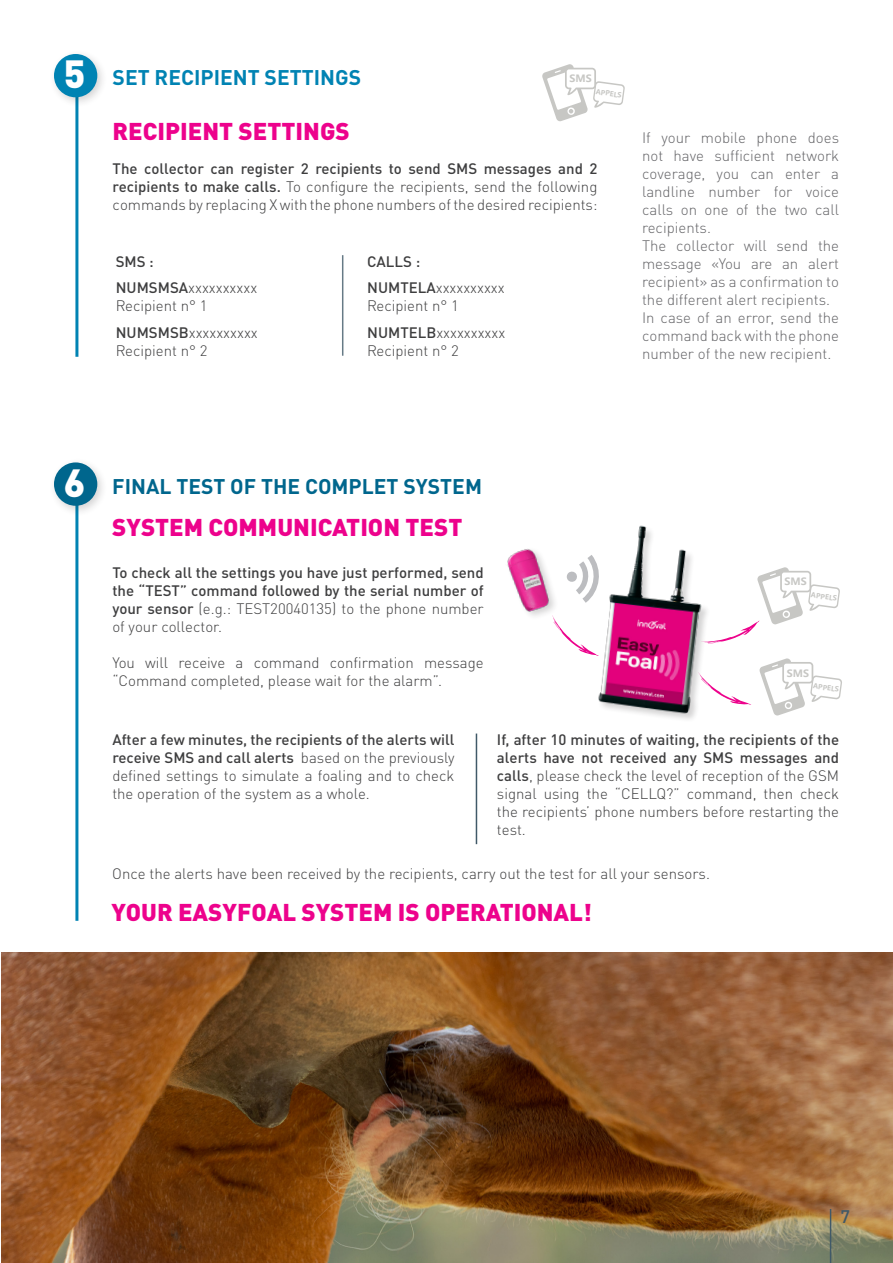
<style>
.page{position:relative;width:893px;height:1263px;background:#fff}
.page>*{position:absolute;margin:0;border:0;box-sizing:border-box;transform-origin:0 0}
.t1{font:900 38.85px "FFDIN Pro";color:#fff}
.t2{font:900 24px "FFDIN Pro";color:#ed028c}
.t3{font:700 21px "FFDIN Pro";color:#00668d}
.t4{font:700 21px "FFDIN Pro";color:#0083b3}
.t5{font:500 18px "FFDIN Pro";color:#405968}
.t6{font:300 15px/18px "FFDIN Pro";color:#3e3e3f}
.t7{font:300 15px/18px "FFDIN Pro";color:#636366;text-align:justify}
.t8{font:500 15px/18px "FFDIN Pro";color:#3e3e3f;text-align:justify}
.t9{font:700 9.9px "Microsoft Ya Hei UI";color:#c7c7c4}
.t10{font:700 6.9px "Microsoft Ya Hei UI";color:#c7c7c4}
.s1{font-weight:500}
.s2{font-weight:300}
</style>
<div class="page">
<img style="left:1px;top:952px;width:892px;height:311px">
<hr style="left:75px;top:85px;width:3px;height:272px;background:#0083b3">
<div style="left:49px;top:49px;width:59px;height:59px;background:#231f20;opacity:.2"></div>
<div style="left:54px;top:54px;width:43px;height:43px;background:#0083b3;border-radius:50%"></div>
<svg style="left:542px;top:64px;width:83px;height:57px"></svg>
<hr style="left:342px;top:255px;width:1px;height:101px;background:#405968">
<hr style="left:830px;top:1209px;width:1px;height:54px;background:#405968">
<hr style="left:75px;top:494px;width:3px;height:427px;background:#0083b3">
<div style="left:49px;top:458px;width:59px;height:58px;background:#231f20;opacity:.2"></div>
<div style="left:54px;top:462px;width:43px;height:44px;background:#00668d;border-radius:50%"></div>
<svg style="left:564px;top:635px;width:28px;height:20px"></svg>
<svg style="left:571px;top:555px;width:21px;height:48px"></svg>
<svg style="left:728px;top:696px;width:23px;height:9px"></svg>
<img style="left:592px;top:525px;width:136px;height:194px">
<img style="left:507px;top:549px;width:64px;height:86px">
<svg style="left:701px;top:567px;width:139px;height:77px"></svg>
<svg style="left:759px;top:658px;width:83px;height:57px"></svg>
<hr style="left:476px;top:733px;width:1px;height:111px;background:#405968">
<p class="t1" style="left:64px;top:41px;width:23px">5</p>
<p class="t4" style="left:113px;top:60px;width:250px">SET RECIPIENT SETTINGS</p>
<p class="t2" style="left:113px;top:110px;width:239px">RECIPIENT SETTINGS</p>
<p class="t9" style="left:569px;top:72px;width:24px">SMS</p>
<p class="t10" style="left:596px;top:87px;width:28px;rotate:8deg">APPELS</p>
<p class="t6" style="left:113px;top:158px;width:486px;text-align:justify"><span class="s1">The collector can register 2 recipients to send SMS messages and 2 recipients to make calls.</span> To configure the recipients, send the following commands by replacing X with the phone numbers of the desired recipients:</p>
<p class="t8" style="left:116px;top:250px;width:40px">SMS :</p>
<p class="t6" style="left:116px;top:277px;width:143px"><span class="s1">NUMSMSA</span>xxxxxxxxxx<br>Recipient n° 1</p>
<p class="t6" style="left:116px;top:322px;width:143px"><span class="s1">NUMSMSB</span>xxxxxxxxxx<br>Recipient n° 2</p>
<p class="t8" style="left:367px;top:250px;width:55px">CALLS :</p>
<p class="t6" style="left:367px;top:277px;width:139px"><span class="s1">NUMTELA</span>xxxxxxxxxx<br>Recipient n° 1</p>
<p class="t6" style="left:367px;top:322px;width:140px"><span class="s1">NUMTELB</span>xxxxxxxxxx<br>Recipient n° 2</p>
<p class="t7" style="left:642px;top:128px;width:198px">If your mobile phone does not have sufficient network coverage, you can enter a landline number for voice calls on one of the two call recipients.</p>
<p class="t7" style="left:642px;top:236px;width:198px">The collector will send the message «You are an alert recipient» as a confirmation to the different alert recipients.</p>
<p class="t7" style="left:642px;top:308px;width:198px">In case of an error, send the command back with the phone number of the new recipient.</p>
<p class="t1" style="left:64px;top:449px;width:23px">6</p>
<p class="t3" style="left:112px;top:469px;width:371px">FINAL TEST OF THE COMPLET SYSTEM</p>
<p class="t2" style="left:112px;top:507px;width:352px">SYSTEM COMMUNICATION TEST</p>
<p class="t8" style="left:112px;top:562px;width:373px">To check all the settings you have just performed, send the “TEST” command followed by the serial number of your sensor <span class="s2">(e.g.: TEST20040135) to the phone number of your collector.</span></p>
<p class="t6" style="left:112px;top:652px;width:373px">You will receive a command confirmation message “Command completed, please wait for the alarm”.</p>
<p class="t9" style="left:785px;top:575px;width:24px">SMS</p>
<p class="t10" style="left:812px;top:590px;width:28px;rotate:8deg">APPELS</p>
<p class="t9" style="left:787px;top:666px;width:24px">SMS</p>
<p class="t10" style="left:814px;top:681px;width:28px;rotate:8deg">APPELS</p>
<p class="t6" style="left:112px;top:729px;width:344px;text-align:justify"><span class="s1">After a few minutes, the recipients of the alerts will receive SMS and call alerts</span> based on the previously defined settings to simulate a foaling and to check the operation of the system as a whole.</p>
<p class="t6" style="left:497px;top:729px;width:344px;text-align:justify"><span class="s1">If, after 10 minutes of waiting, the recipients of the alerts have not received any SMS messages and calls</span>, please check the level of reception of the GSM signal using the “CELLQ?” command, then check the recipients’ phone numbers before restarting the test.</p>
<p class="t6" style="left:112px;top:864px;width:599px">Once the alerts have been received by the recipients, carry out the test for all your sensors.</p>
<p class="t2" style="left:111px;top:891px;width:482px">YOUR EASYFOAL SYSTEM IS OPERATIONAL!</p>
<p class="t5" style="left:840px;top:1201px;width:11px">7</p>
</div>
